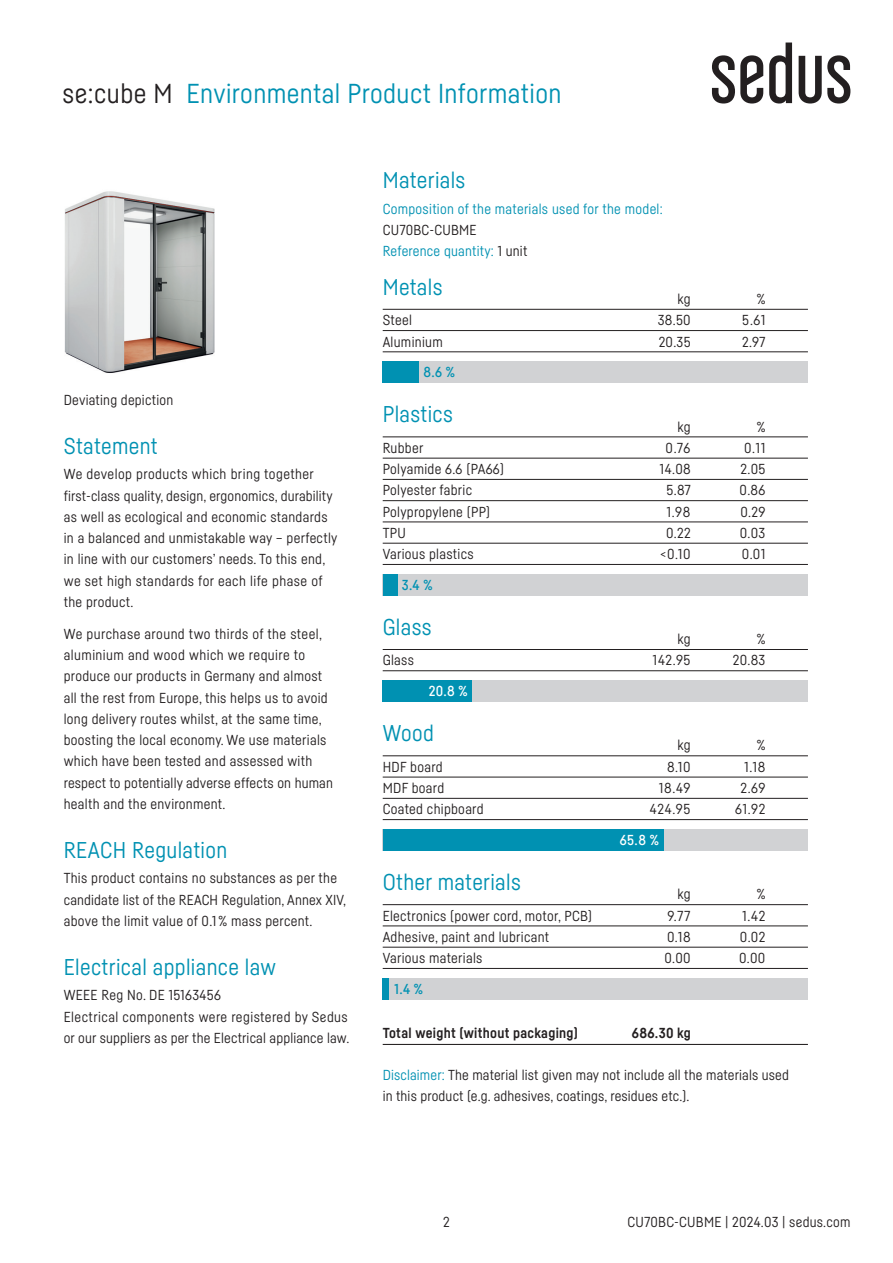
<style>
.page{position:relative;width:893px;height:1263px;background:#fff}
.page>*{position:absolute;margin:0;border:0;box-sizing:border-box;transform-origin:0 0}
.t1{font:27px "Sedus Sans";letter-spacing:.015em;color:#0091b2}
.t2{font:22.5px "Sedus Sans";letter-spacing:.015em;color:#0091b2}
.t3{font:14.25px/21.3px "Sedus Sans";letter-spacing:.02em;color:#231f20}
.t4{font:14.25px/21.3px "Sedus Sans";letter-spacing:.015em;color:#0091b2}
.t5{font:700 14.25px "Sedus Sans";letter-spacing:.02em;color:#231f20}
.t6{font:500 14.25px "Sedus Sans";color:#0091b2}
.t7{font:500 14.25px "Sedus Sans";color:#fff}
.s1{color:#231f20}
.s2{color:#0091b2}
</style>
<div class="page">
<svg style="left:712px;top:55px;width:51px;height:49px"></svg>
<svg style="left:769px;top:43px;width:23px;height:61px"></svg>
<svg style="left:799px;top:55px;width:51px;height:49px"></svg>
<img style="left:64px;top:191px;width:151px;height:182px">
<div style="left:383px;top:680px;width:425px;height:22px;background:#d1d2d4"></div>
<hr style="left:383px;top:309px;width:425px;height:1px;background:#231f20">
<hr style="left:383px;top:330px;width:425px;height:1px;background:#231f20">
<hr style="left:383px;top:352px;width:425px;height:1px;background:#231f20">
<hr style="left:383px;top:649px;width:425px;height:1px;background:#231f20">
<hr style="left:383px;top:670px;width:425px;height:1px;background:#231f20">
<div style="left:383px;top:361px;width:425px;height:22px;background:#d1d2d4"></div>
<div style="left:383px;top:361px;width:36px;height:22px;background:#0091b2"></div>
<div style="left:383px;top:680px;width:89px;height:22px;background:#0091b2"></div>
<hr style="left:383px;top:437px;width:425px;height:1px;background:#231f20">
<hr style="left:383px;top:458px;width:425px;height:1px;background:#231f20">
<hr style="left:383px;top:479px;width:425px;height:1px;background:#231f20">
<hr style="left:383px;top:500px;width:425px;height:1px;background:#231f20">
<hr style="left:383px;top:522px;width:425px;height:1px;background:#231f20">
<hr style="left:383px;top:543px;width:425px;height:1px;background:#231f20">
<hr style="left:383px;top:564px;width:425px;height:1px;background:#231f20">
<div style="left:383px;top:574px;width:425px;height:21px;background:#d1d2d4"></div>
<div style="left:383px;top:574px;width:15px;height:21px;background:#0091b2"></div>
<hr style="left:383px;top:904px;width:425px;height:1px;background:#231f20">
<hr style="left:383px;top:926px;width:425px;height:1px;background:#231f20">
<hr style="left:383px;top:947px;width:425px;height:1px;background:#231f20">
<hr style="left:383px;top:968px;width:425px;height:1px;background:#231f20">
<div style="left:383px;top:978px;width:425px;height:21px;background:#d1d2d4"></div>
<hr style="left:383px;top:1044px;width:425px;height:1px;background:#231f20">
<hr style="left:383px;top:755px;width:425px;height:1px;background:#231f20">
<hr style="left:383px;top:777px;width:425px;height:1px;background:#231f20">
<hr style="left:383px;top:798px;width:425px;height:1px;background:#231f20">
<hr style="left:383px;top:819px;width:425px;height:1px;background:#231f20">
<div style="left:383px;top:829px;width:425px;height:21px;background:#d1d2d4"></div>
<div style="left:383px;top:829px;width:280px;height:21px;background:#0091b2"></div>
<div style="left:383px;top:978px;width:6px;height:21px;background:#0091b2"></div>
<h1 class="t1" style="left:63px;top:77px;width:501px"><span class="s1">se:cube M</span> Environmental Product Information</h1>
<h2 class="t2" style="left:383px;top:167px;width:84px">Materials</h2>
<p class="t4" style="left:383px;top:198px;width:282px">Composition of the materials used for the model:</p>
<p class="t4" style="left:383px;top:219px;width:146px"><span class="s1">CU70BC-CUBME<br></span>Reference quantity: <span class="s1">1 unit</span></p>
<h2 class="t2" style="left:383px;top:273px;width:61px">Metals</h2>
<p class="t3" style="left:678px;top:288px;width:15px">kg</p>
<p class="t3" style="left:757px;top:288px;width:10px">%</p>
<p class="t3" style="left:383px;top:309px;width:31px">Steel</p>
<p class="t3" style="left:658px;top:309px;width:34px">38.50</p>
<p class="t3" style="left:742px;top:309px;width:25px">5.61</p>
<p class="t3" style="left:383px;top:330px;width:62px">Aluminium</p>
<p class="t3" style="left:659px;top:330px;width:34px">20.35</p>
<p class="t3" style="left:742px;top:330px;width:25px">2.97</p>
<p class="t3" style="left:64px;top:389px;width:111px">Deviating depiction</p>
<h2 class="t2" style="left:64px;top:433px;width:95px">Statement</h2>
<p class="t3" style="left:64px;top:463px;width:275px">We develop products which bring together first-class quality, design, ergonomics, durability as well as ecological and economic standards in a balanced and unmistakable way – perfectly in line with our customers’ needs. To this end, we set high standards for each life phase of the product.</p>
<p class="t3" style="left:64px;top:623px;width:271px">We purchase around two thirds of the steel, aluminium and wood which we require to produce our products in Germany and almost all the rest from Europe, this helps us to avoid long delivery routes whilst, at the same time, boosting the local economy. We use materials which have been tested and assessed with respect to potentially adverse effects on human health and the environment.</p>
<h2 class="t2" style="left:64px;top:837px;width:165px">REACH Regulation</h2>
<p class="t3" style="left:64px;top:867px;width:284px">This product contains no substances as per the candidate list of the REACH Regulation, Annex XIV, above the limit value of 0.1 % mass percent.</p>
<h2 class="t2" style="left:64px;top:953px;width:214px">Electrical appliance law</h2>
<p class="t3" style="left:64px;top:984px;width:287px">WEEE Reg No. DE 15163456<br>Electrical components were registered by Sedus or our suppliers as per the Electrical appliance law.</p>
<p class="t6" style="left:423px;top:364px;width:33px">8.6 %</p>
<h2 class="t2" style="left:383px;top:401px;width:72px">Plastics</h2>
<p class="t3" style="left:678px;top:415px;width:15px">kg</p>
<p class="t3" style="left:757px;top:415px;width:10px">%</p>
<p class="t3" style="left:383px;top:437px;width:42px">Rubber</p>
<p class="t3" style="left:666px;top:437px;width:26px">0.76</p>
<p class="t3" style="left:744px;top:437px;width:23px">0.11</p>
<p class="t3" style="left:383px;top:458px;width:123px">Polyamide 6.6 (PA66)</p>
<p class="t3" style="left:660px;top:458px;width:32px">14.08</p>
<p class="t3" style="left:740px;top:458px;width:26px">2.05</p>
<p class="t3" style="left:383px;top:479px;width:91px">Polyester fabric</p>
<p class="t3" style="left:667px;top:479px;width:26px">5.87</p>
<p class="t3" style="left:740px;top:479px;width:27px">0.86</p>
<p class="t3" style="left:383px;top:501px;width:109px">Polypropylene (PP)</p>
<p class="t3" style="left:667px;top:501px;width:25px">1.98</p>
<p class="t3" style="left:741px;top:501px;width:26px">0.29</p>
<p class="t3" style="left:383px;top:522px;width:25px">TPU</p>
<p class="t3" style="left:666px;top:522px;width:26px">0.22</p>
<p class="t3" style="left:740px;top:522px;width:27px">0.03</p>
<p class="t3" style="left:383px;top:543px;width:92px">Various plastics</p>
<p class="t3" style="left:660px;top:543px;width:32px">&lt;0.10</p>
<p class="t3" style="left:742px;top:543px;width:25px">0.01</p>
<p class="t6" style="left:402px;top:576px;width:32px">3.4 %</p>
<h2 class="t2" style="left:383px;top:613px;width:50px">Glass</h2>
<p class="t3" style="left:678px;top:628px;width:15px">kg</p>
<p class="t3" style="left:757px;top:628px;width:10px">%</p>
<p class="t3" style="left:383px;top:649px;width:33px">Glass</p>
<p class="t3" style="left:653px;top:649px;width:39px">142.95</p>
<p class="t3" style="left:733px;top:649px;width:34px">20.83</p>
<p class="t7" style="left:429px;top:682px;width:41px">20.8 %</p>
<h2 class="t2" style="left:383px;top:720px;width:53px">Wood</h2>
<p class="t3" style="left:678px;top:734px;width:15px">kg</p>
<p class="t3" style="left:757px;top:734px;width:10px">%</p>
<p class="t3" style="left:383px;top:756px;width:61px">HDF board</p>
<p class="t3" style="left:667px;top:756px;width:25px">8.10</p>
<p class="t3" style="left:744px;top:756px;width:22px">1.18</p>
<p class="t3" style="left:383px;top:777px;width:63px">MDF board</p>
<p class="t3" style="left:659px;top:777px;width:33px">18.49</p>
<p class="t3" style="left:740px;top:777px;width:26px">2.69</p>
<p class="t3" style="left:383px;top:798px;width:102px">Coated chipboard</p>
<p class="t3" style="left:650px;top:798px;width:42px">424.95</p>
<p class="t3" style="left:735px;top:798px;width:32px">61.92</p>
<p class="t7" style="left:620px;top:831px;width:41px">65.8 %</p>
<h2 class="t2" style="left:383px;top:868px;width:140px">Other materials</h2>
<p class="t3" style="left:678px;top:883px;width:15px">kg</p>
<p class="t3" style="left:757px;top:883px;width:10px">%</p>
<p class="t3" style="left:383px;top:904px;width:211px">Electronics (power cord, motor, PCB)</p>
<p class="t3" style="left:667px;top:904px;width:24px">9.77</p>
<p class="t3" style="left:743px;top:904px;width:24px">1.42</p>
<p class="t3" style="left:383px;top:926px;width:168px">Adhesive, paint and lubricant</p>
<p class="t3" style="left:667px;top:926px;width:25px">0.18</p>
<p class="t3" style="left:740px;top:926px;width:27px">0.02</p>
<p class="t3" style="left:383px;top:947px;width:101px">Various materials</p>
<p class="t3" style="left:664px;top:947px;width:28px">0.00</p>
<p class="t3" style="left:739px;top:947px;width:28px">0.00</p>
<p class="t6" style="left:395px;top:980px;width:30px">1.4 %</p>
<p class="t5" style="left:383px;top:1024px;width:197px">Total weight (without packaging)</p>
<p class="t5" style="left:632px;top:1024px;width:61px">686.30 kg</p>
<p class="t3" style="left:383px;top:1064px;width:408px"><span class="s2">Disclaimer:</span> The material list given may not include all the materials used in this product (e.g. adhesives, coatings, residues etc.).</p>
<p class="t3" style="left:443px;top:1211px;width:8px">2</p>
<p class="t3" style="left:627px;top:1211px;width:224px">CU70BC-CUBME | 2024.03 | sedus.com</p>
</div>
